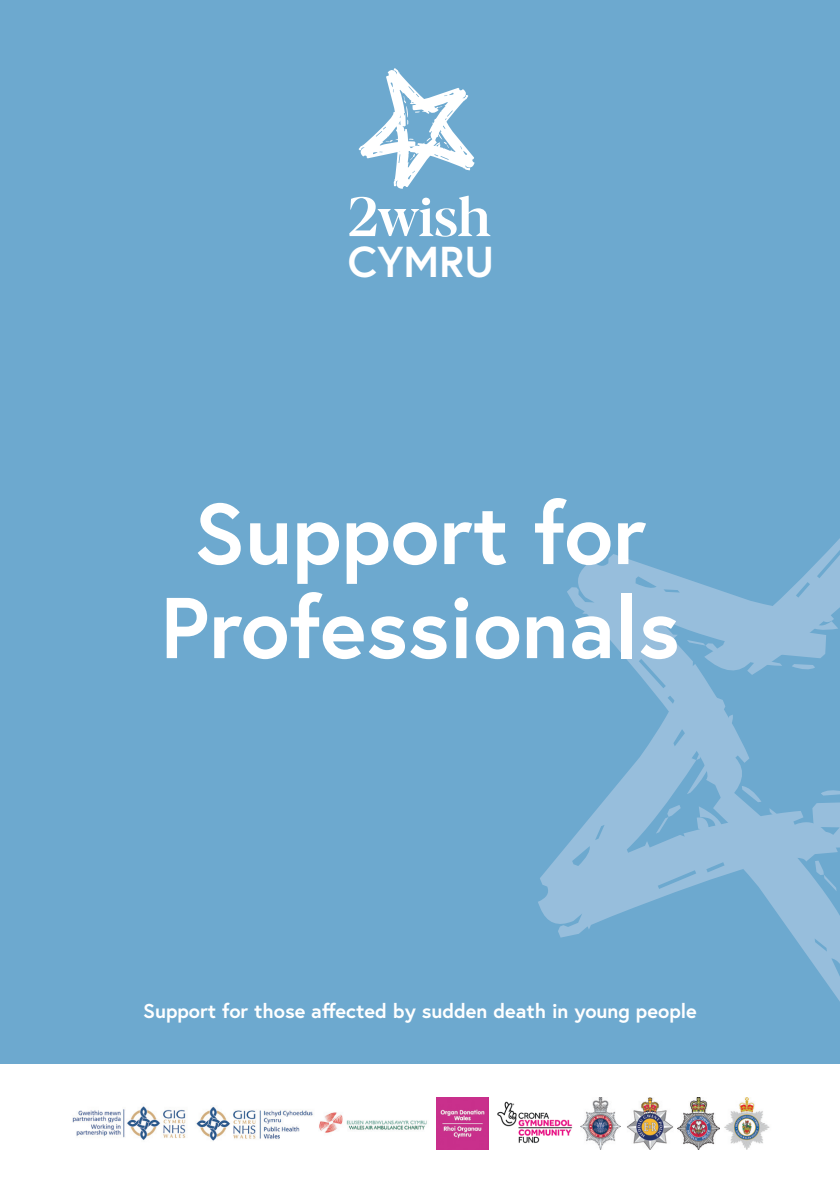
<style>
.page{position:relative;width:840px;height:1191px;background:#fff}
.page>*{position:absolute;margin:0;border:0;box-sizing:border-box;transform-origin:0 0}
.t1{font:700 86px/94px "Europa";color:#fff;text-align:center}
.t2{font:700 43.2px "Europa";color:#fff}
.t3{font:700 20px "Europa";color:#fff}
</style>
<div class="page">
<img style="left:72px;top:1106px;width:114px;height:34px">
<img style="left:677px;top:1097px;width:93px;height:52px">
<img style="left:627px;top:1097px;width:45px;height:52px">
<img style="left:580px;top:1097px;width:40px;height:52px">
<img style="left:319px;top:1112px;width:108px;height:21px">
<img style="left:497px;top:1101px;width:76px;height:43px">
<img style="left:436px;top:1097px;width:52px;height:52px">
<img style="left:196px;top:1106px;width:117px;height:35px">
<div style="left:0;top:0;width:839px;height:1064px;background:#6da9cf"></div>
<svg style="left:538px;top:804px;width:158px;height:133px;fill:#97bedc"></svg>
<svg style="left:696px;top:806px;width:143px;height:194px"></svg>
<svg style="left:567px;top:554px;width:136px;height:250px"></svg>
<svg style="left:703px;top:539px;width:136px;height:342px"></svg>
<svg style="left:358px;top:68px;width:116px;height:121px"></svg>
<svg style="left:349px;top:196px;width:141px;height:41px"></svg>
<div style="left:422px;top:198px;width:8px;height:7px;background:#fff;border-radius:50%"></div>
<h2 class="t2" style="left:347px;top:232px;width:148px">CYMRU</h2>
<p class="t1" style="left:160px;top:484px;width:520px">Support for<br>Professionals</p>
<p class="t3" style="left:143px;top:997px;width:555px">Support for those affected by sudden death in young people</p>
</div>
